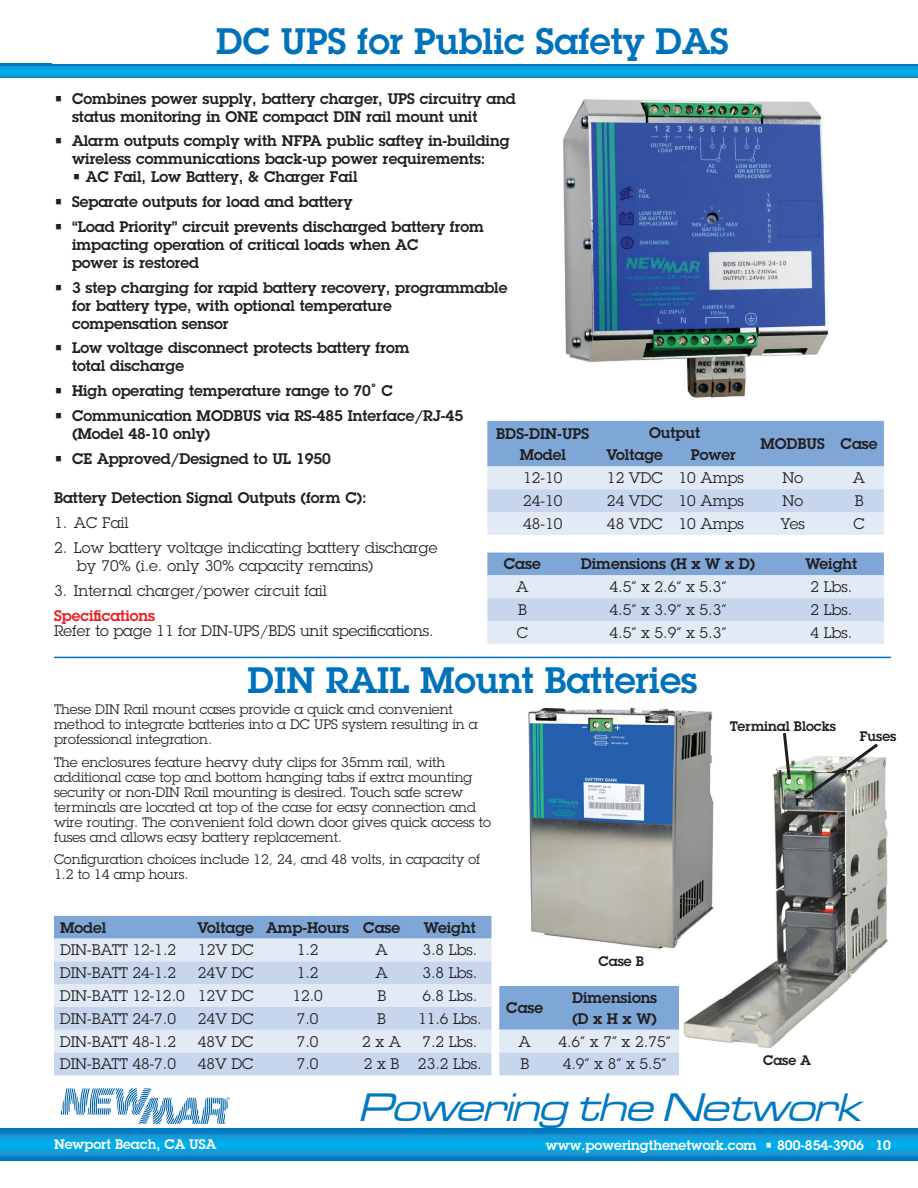
<style>
.page{position:relative;width:918px;height:1188px;background:#fff}
.page>*{position:absolute;margin:0;border:0;box-sizing:border-box;transform-origin:0 0}
.t1{font:italic 41.1px "Microgramma D Medi Exte";color:#0079c2}
.t2{font:600 36px "Lubalin Graph Std";color:#0072bc}
.t3{font:600 15px/18px "Lubalin Graph Std";color:#231f20}
.t4{font:15px/18px "Lubalin Graph Std";color:#231f20}
.t5{font:600 15px "Lubalin Graph Std";color:#ee1d23}
.t6{font:13.5px/15px "Lubalin Graph Std";color:#231f20}
.t7{font:600 13.5px "Lubalin Graph Std";color:#fff}
.t8{font:600 13.5px "Lubalin Graph Std";color:#231f20}
</style>
<div class="page">
<svg style="left:0;top:1129px;width:918px;height:32px;background:#0995d5"></svg>
<svg style="left:0;top:64px;width:918px;height:14px;background:#079ad9"></svg>
<svg style="left:61px;top:1088px;width:169px;height:37px"></svg>
<hr style="left:54px;top:657px;width:837px;height:1px;background:#0072bc">
<svg style="left:487px;top:421px;width:397px;height:114px;background:#b5cbe8"></svg>
<svg style="left:487px;top:553px;width:397px;height:91px;background:#c3d4ec"></svg>
<img style="left:563px;top:99px;width:266px;height:299px">
<img style="left:679px;top:754px;width:209px;height:96px">
<img style="left:716px;top:848px;width:172px;height:101px">
<img style="left:683px;top:949px;width:196px;height:99px">
<img style="left:528px;top:707px;width:185px;height:47px">
<img style="left:529px;top:754px;width:150px;height:195px">
<img style="left:679px;top:850px;width:37px;height:101px">
<div style="left:54px;top:916px;width:437px;height:23px;background:#7ea7d8"></div>
<div style="left:54px;top:939px;width:437px;height:22px;background:#e2eaf6"></div>
<svg style="left:54px;top:961px;width:437px;height:114px;background:#d2def0"></svg>
<svg style="left:781px;top:733px;width:12px;height:50px"></svg>
<svg style="left:800px;top:743px;width:81px;height:59px"></svg>
<svg style="left:499px;top:986px;width:180px;height:89px;background:#aac4e5"></svg>
<h2 class="t2" style="left:216px;top:17px;width:514px">DC UPS for Public Safety DAS</h2>
<p class="t3" style="left:72px;top:89px;width:445px;text-indent:-18px">• Combines power supply, battery charger, UPS circuitry and status monitoring in ONE compact DIN rail mount unit</p>
<p class="t3" style="left:54px;top:132px;width:457px;text-align:center">• Alarm outputs comply with NFPA public saftey in-building wireless communications back-up power requirements:</p>
<p class="t3" style="left:72px;top:168px;width:287px">• AC Fail, Low Battery, &amp; Charger Fail</p>
<p class="t3" style="left:54px;top:193px;width:300px">• Separate outputs for load and battery</p>
<p class="t3" style="left:72px;top:217px;width:413px;text-indent:-18px">• “Load Priority” circuit prevents discharged battery from impacting operation of critical loads when AC<br>power is restored</p>
<p class="t3" style="left:72px;top:278px;width:437px;text-indent:-18px">• 3 step charging for rapid battery recovery, programmable for battery type, with optional temperature<br>compensation sensor</p>
<p class="t3" style="left:72px;top:339px;width:339px;text-indent:-18px">• Low voltage disconnect protects battery from total discharge</p>
<p class="t3" style="left:54px;top:382px;width:340px">• High operating temperature range to 70˚ C</p>
<p class="t3" style="left:72px;top:406px;width:393px;text-indent:-18px">• Communication MODBUS via RS-485 Interface/RJ-45 (Model 48-10 only)</p>
<p class="t3" style="left:54px;top:449px;width:278px">• CE Approved/Designed to UL 1950</p>
<p class="t3" style="left:496px;top:423px;width:94px;line-height:21px;text-align:center">BDS-DIN-UPS<br>Model</p>
<p class="t3" style="left:649px;top:423px;width:52px">Output</p>
<p class="t3" style="left:606px;top:446px;width:58px">Voltage</p>
<p class="t3" style="left:691px;top:446px;width:47px">Power</p>
<p class="t3" style="left:760px;top:435px;width:119px">MODBUS Case</p>
<p class="t3" style="left:54px;top:489px;width:314px">Battery Detection Signal Outputs (form C):</p>
<p class="t4" style="left:54px;top:514px;width:76px">1. AC Fail</p>
<p class="t4" style="left:77px;top:538px;width:362px;text-indent:-23px">2. Low battery voltage indicating battery discharge by 70% (i.e. only 30% capacity remains)</p>
<p class="t4" style="left:54px;top:581px;width:274px">3. Internal charger/power circuit fail</p>
<p class="t5" style="left:54px;top:606px;width:103px">Specifications</p>
<p class="t4" style="left:54px;top:622px;width:381px">Refer to page 11 for DIN-UPS/BDS unit specifications.</p>
<p class="t4" style="left:523px;top:469px;width:41px">12-10</p>
<p class="t4" style="left:607px;top:469px;width:138px">12 VDC 10 Amps</p>
<p class="t4" style="left:782px;top:469px;width:22px">No</p>
<p class="t4" style="left:853px;top:469px;width:14px">A</p>
<p class="t4" style="left:523px;top:492px;width:41px">24-10</p>
<p class="t4" style="left:607px;top:492px;width:138px">24 VDC 10 Amps</p>
<p class="t4" style="left:782px;top:492px;width:22px">No</p>
<p class="t4" style="left:855px;top:492px;width:10px">B</p>
<p class="t4" style="left:523px;top:514px;width:41px">48-10</p>
<p class="t4" style="left:607px;top:514px;width:138px">48 VDC 10 Amps</p>
<p class="t4" style="left:781px;top:514px;width:26px">Yes</p>
<p class="t4" style="left:854px;top:514px;width:13px">C</p>
<p class="t3" style="left:504px;top:555px;width:38px">Case</p>
<p class="t3" style="left:581px;top:555px;width:176px">Dimensions (H x W x D)</p>
<p class="t3" style="left:805px;top:555px;width:53px">Weight</p>
<p class="t4" style="left:516px;top:578px;width:14px">A</p>
<p class="t4" style="left:610px;top:578px;width:118px">4.5” x 2.6” x 5.3”</p>
<p class="t4" style="left:811px;top:578px;width:43px">2 Lbs.</p>
<p class="t4" style="left:518px;top:600px;width:10px">B</p>
<p class="t4" style="left:610px;top:600px;width:118px">4.5” x 3.9” x 5.3”</p>
<p class="t4" style="left:811px;top:600px;width:43px">2 Lbs.</p>
<p class="t4" style="left:517px;top:623px;width:13px">C</p>
<p class="t4" style="left:610px;top:623px;width:118px">4.5” x 5.9” x 5.3”</p>
<p class="t4" style="left:811px;top:623px;width:43px">4 Lbs.</p>
<h2 class="t2" style="left:248px;top:657px;width:452px">DIN RAIL Mount Batteries</h2>
<p class="t6" style="left:54px;top:702px;width:425px">These DIN Rail mount cases provide a quick and convenient method to integrate batteries into a DC UPS system resulting in a professional integration.</p>
<p class="t6" style="left:54px;top:754px;width:438px">The enclosures feature heavy duty clips for 35mm rail, with additional case top and bottom hanging tabs if extra mounting security or non-DIN Rail mounting is desired. Touch safe screw terminals are located at top of the case for easy connection and wire routing. The convenient fold down door gives quick access to fuses and allows easy battery replacement.</p>
<p class="t6" style="left:54px;top:852px;width:428px">Configuration choices include 12, 24, and 48 volts, in capacity of<br>1.2 to 14 amp hours.</p>
<p class="t3" style="left:60px;top:918px;width:48px">Model</p>
<p class="t3" style="left:197px;top:918px;width:204px">Voltage Amp-Hours Case</p>
<p class="t3" style="left:424px;top:918px;width:53px">Weight</p>
<p class="t4" style="left:60px;top:941px;width:118px">DIN-BATT 12-1.2</p>
<p class="t4" style="left:198px;top:941px;width:57px">12V DC</p>
<p class="t4" style="left:297px;top:941px;width:23px">1.2</p>
<p class="t4" style="left:376px;top:941px;width:14px">A</p>
<p class="t4" style="left:422px;top:941px;width:56px">3.8 Lbs.</p>
<p class="t4" style="left:60px;top:964px;width:118px">DIN-BATT 24-1.2</p>
<p class="t4" style="left:198px;top:964px;width:57px">24V DC</p>
<p class="t4" style="left:297px;top:964px;width:23px">1.2</p>
<p class="t4" style="left:376px;top:964px;width:14px">A</p>
<p class="t4" style="left:422px;top:964px;width:56px">3.8 Lbs.</p>
<p class="t4" style="left:60px;top:987px;width:195px">DIN-BATT 12-12.0 12V DC</p>
<p class="t4" style="left:292px;top:987px;width:32px">12.0</p>
<p class="t4" style="left:377px;top:987px;width:10px">B</p>
<p class="t4" style="left:422px;top:987px;width:56px">6.8 Lbs.</p>
<p class="t4" style="left:60px;top:1009px;width:118px">DIN-BATT 24-7.0</p>
<p class="t4" style="left:198px;top:1009px;width:57px">24V DC</p>
<p class="t4" style="left:297px;top:1009px;width:23px">7.0</p>
<p class="t4" style="left:377px;top:1009px;width:10px">B</p>
<p class="t4" style="left:418px;top:1009px;width:65px">11.6 Lbs.</p>
<p class="t4" style="left:60px;top:1032px;width:118px">DIN-BATT 48-1.2</p>
<p class="t4" style="left:198px;top:1032px;width:57px">48V DC</p>
<p class="t4" style="left:297px;top:1032px;width:23px">7.0</p>
<p class="t4" style="left:362px;top:1032px;width:41px">2 x A</p>
<p class="t4" style="left:422px;top:1032px;width:56px">7.2 Lbs.</p>
<p class="t4" style="left:60px;top:1055px;width:118px">DIN-BATT 48-7.0</p>
<p class="t4" style="left:198px;top:1055px;width:57px">48V DC</p>
<p class="t4" style="left:297px;top:1055px;width:23px">7.0</p>
<p class="t4" style="left:364px;top:1055px;width:119px">2 x B 23.2 Lbs.</p>
<p class="t8" style="left:599px;top:952px;width:47px">Case B</p>
<p class="t3" style="left:506px;top:999px;width:38px">Case</p>
<p class="t3" style="left:572px;top:987px;width:87px;line-height:21px">Dimensions (D x H x W)</p>
<p class="t4" style="left:519px;top:1032px;width:14px">A</p>
<p class="t4" style="left:558px;top:1032px;width:114px">4.6” x 7” x 2.75”</p>
<p class="t4" style="left:520px;top:1055px;width:10px">B</p>
<p class="t4" style="left:563px;top:1055px;width:105px">4.9” x 8” x 5.5”</p>
<p class="t8" style="left:730px;top:717px;width:108px">Terminal Blocks</p>
<p class="t8" style="left:860px;top:727px;width:38px">Fuses</p>
<p class="t8" style="left:763px;top:1052px;width:49px">Case A</p>
<h1 class="t1" style="left:359px;top:1081px;width:516px">Powering the Network</h1>
<p class="t7" style="left:54px;top:1135px;width:164px">Newport Beach, CA USA</p>
<p class="t7" style="left:546px;top:1136px;width:320px">www.poweringthenetwork.com • 800-854-3906</p>
<p class="t7" style="left:875px;top:1136px;width:17px">10</p>
</div>
